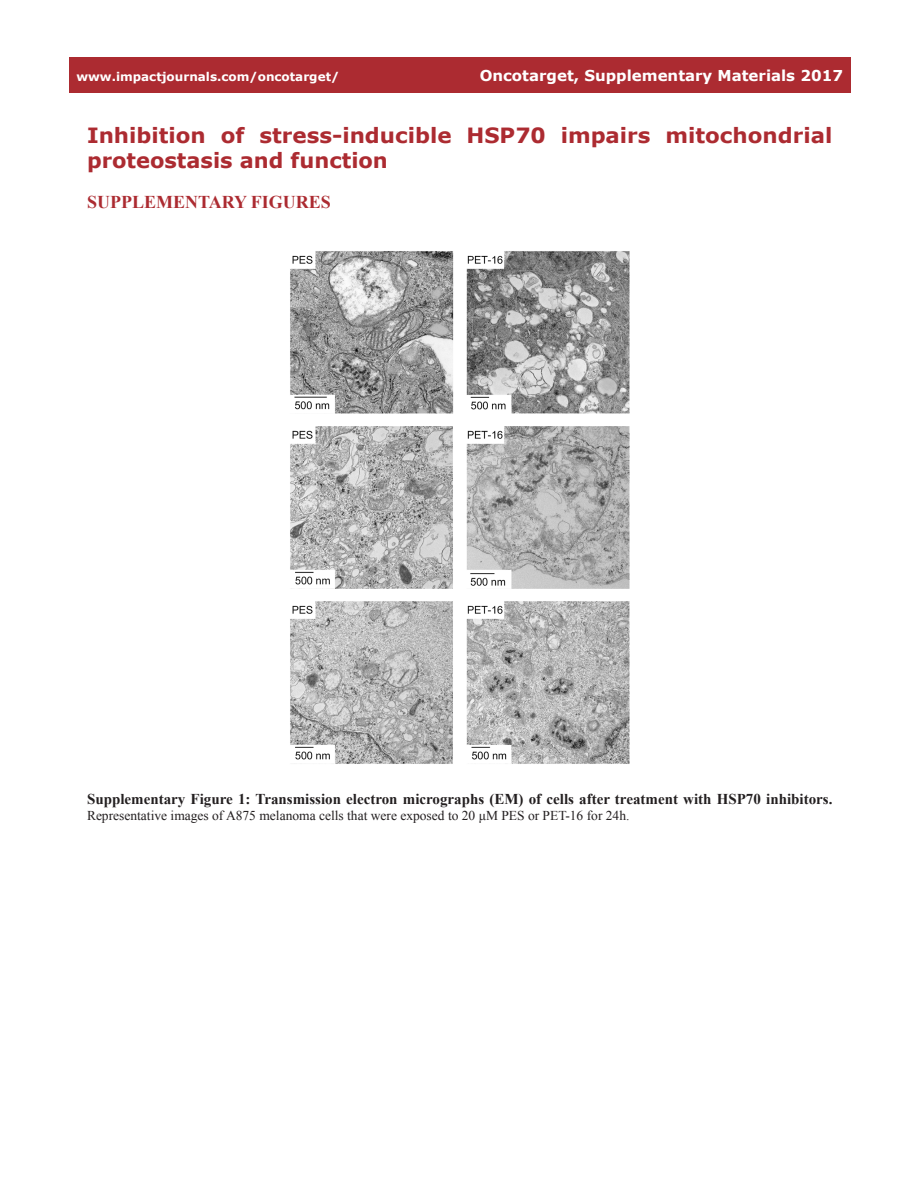
<style>
.page{position:relative;width:918px;height:1188px;background:#fff}
.page>*{position:absolute;margin:0;border:0;box-sizing:border-box;transform-origin:0 0}
.t1{font:700 21px/25.2px "Verdana";color:#ac2b31}
.Heading{font:700 18px "Times New Roman";color:#ac2b31}
.figuretext{font:700 15px "Times New Roman";color:#231f20}
.t2{font:700 15px "Verdana";color:#fff}
.figuretext-2{font:13.5px "Times New Roman";color:#231f20}
.t3{font:700 12px "Verdana";color:#fff}
</style>
<div class="page">
<div style="left:69px;top:57px;width:781px;height:36px;background:#ac2b31"></div>
<img style="left:290px;top:251px;width:340px;height:513px">
<p class="t3" style="left:76px;top:68px;width:264px">www.impactjournals.com/oncotarget/</p>
<p class="t2" style="left:480px;top:65px;width:365px">Oncotarget, Supplementary Materials 2017</p>
<p class="t1" style="left:87px;top:122px;width:747px">Inhibition of stress-inducible HSP70 impairs mitochondrial proteostasis and function</p>
<p class="Heading" style="left:87px;top:189px;width:245px">SUPPLEMENTARY FIGURES</p>
<p class="figuretext" style="left:87px;top:789px;width:747px">Supplementary Figure 1: Transmission electron micrographs (EM) of cells after treatment with HSP70 inhibitors.</p>
<p class="figuretext-2" style="left:87px;top:807px;width:544px">Representative images of A875 melanoma cells that were exposed to 20 μM PES or PET-16 for 24h.</p>
</div>
